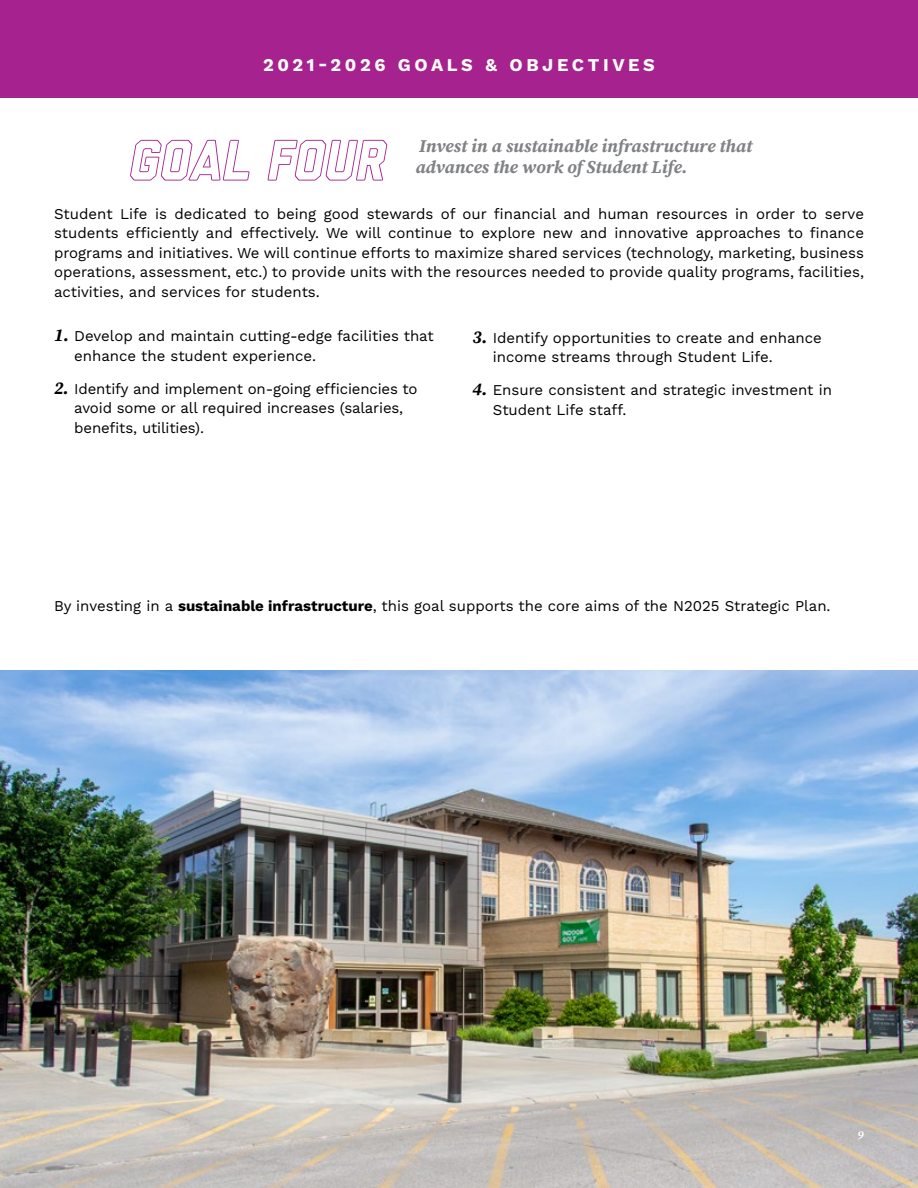
<style>
.page{position:relative;width:918px;height:1188px;background:#fff}
.page>*{position:absolute;margin:0;border:0;box-sizing:border-box;transform-origin:0 0}
.t1{font:italic 800 57px "Liberator Outline";color:#a6228e}
.t2{font:italic 700 18px "Source Serif 4";color:#808285}
.t3{font:700 18px "Work Sans";letter-spacing:.2em;color:#fff}
.t4{font:15px/19.5px "Work Sans";color:#000}
.t5{font:italic 700 12px "Source Serif 4";color:#fff}
.s1{font-family:"Source Serif 4";font-weight:700;font-style:italic;font-size:18px}
.s2{font-weight:700}
</style>
<div class="page">
<div style="left:0;top:0;width:918px;height:98px;background:#a6228e"></div>
<img style="left:0;top:670px;width:918px;height:518px">
<p class="t3" style="left:263px;top:52px;width:393px">2021-2026 GOALS &amp; OBJECTIVES</p>
<p class="t2" style="left:420px;top:134px;width:335px">Invest in a sustainable infrastructure that</p>
<h1 class="t1" style="left:129px;top:129px;width:258px">GOAL FOUR</h1>
<p class="t2" style="left:416px;top:155px;width:274px">advances the work of Student Life.</p>
<p class="t4" style="left:54px;top:203px;width:812px;text-align:justify">Student Life is dedicated to being good stewards of our financial and human resources in order to serve students efficiently and effectively. We will continue to explore new and innovative approaches to finance programs and initiatives. We will continue efforts to maximize shared services (technology, marketing, business operations, assessment, etc.) to provide units with the resources needed to provide quality programs, facilities, activities, and services for students.</p>
<p class="t4" style="left:493px;top:327px;width:331px;text-indent:-20px"><span class="s1">3.</span> Identify opportunities to create and enhance income streams through Student Life.</p>
<p class="t4" style="left:493px;top:380px;width:341px;text-indent:-20px"><span class="s1">4.</span> Ensure consistent and strategic investment in<br>Student Life staff.</p>
<p class="t4" style="left:74px;top:326px;width:361px;text-indent:-20px"><span class="s1">1.</span> Develop and maintain cutting-edge facilities that enhance the student experience.</p>
<p class="t4" style="left:74px;top:378px;width:345px;text-indent:-20px"><span class="s1">2.</span> Identify and implement on-going efficiencies to avoid some or all required increases (salaries, benefits, utilities).</p>
<p class="t4" style="left:54px;top:596px;width:778px">By investing in a <span class="s2">sustainable infrastructure</span>, this goal supports the core aims of the N2025 Strategic Plan.</p>
<p class="t5" style="left:857px;top:1127px;width:8px">9</p>
</div>
